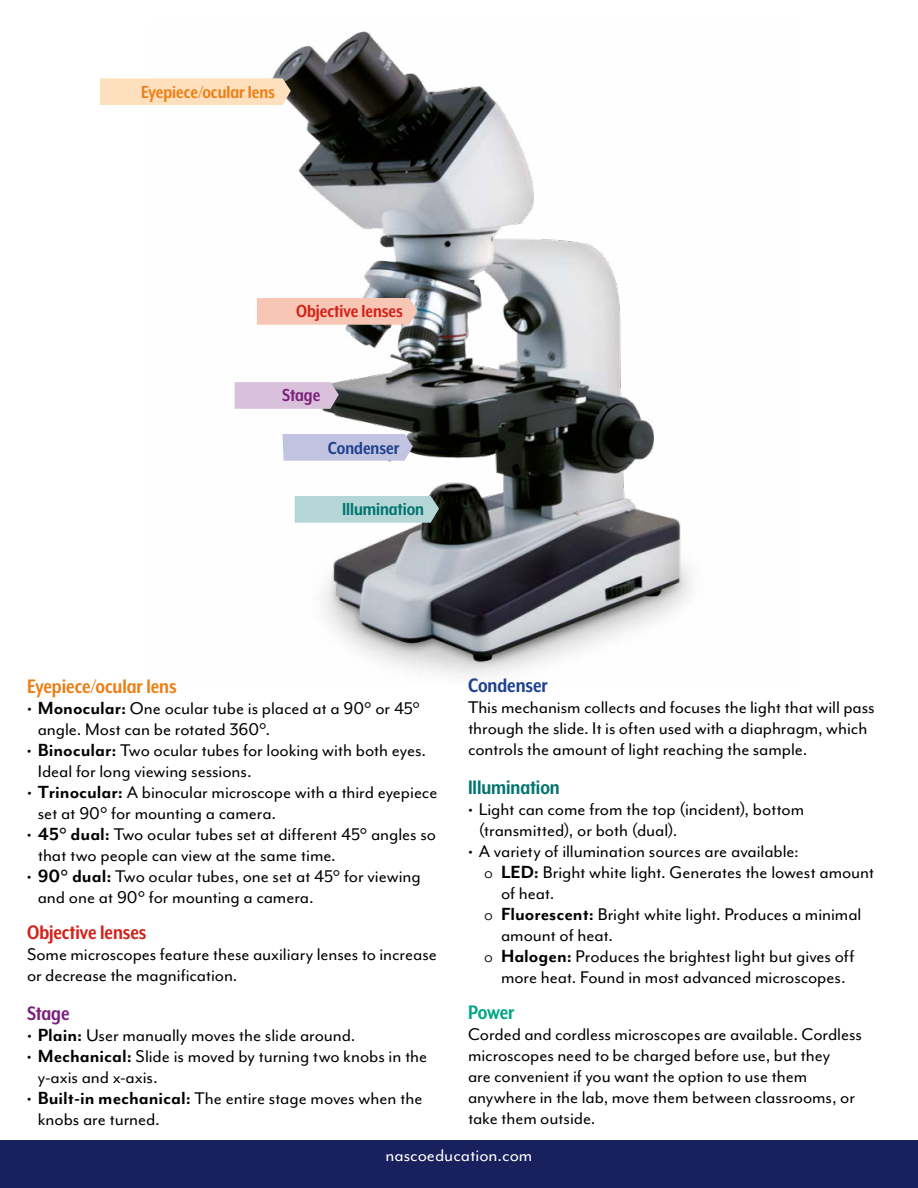
<style>
.page{position:relative;width:918px;height:1188px;background:#fff}
.page>*{position:absolute;margin:0;border:0;box-sizing:border-box;transform-origin:0 0}
.t1{font:700 22.5px "Mr Eaves XL Mod Nar OT";letter-spacing:-.005em;color:#ec8015}
.t2{font:700 22.5px "Mr Eaves XL Mod Nar OT";letter-spacing:-.005em;color:#d2221a}
.t3{font:700 22.5px "Mr Eaves XL Mod Nar OT";letter-spacing:-.005em;color:#00746f}
.t4{font:700 22.5px "Mr Eaves XL Mod Nar OT";letter-spacing:-.005em;color:#1f428d}
.t5{font:700 22.5px "Mr Eaves XL Mod Nar OT";letter-spacing:-.005em;color:#7c217c}
.t6{font:700 22.5px "Mr Eaves XL Mod Nar OT";letter-spacing:-.01em;color:#00a584}
.t7{font:700 20.1px "Mr Eaves XL Mod Nar OT";letter-spacing:-.005em;color:#ec8015}
.t8{font:700 20.1px "Mr Eaves XL Mod Nar OT";letter-spacing:-.005em;color:#d2221a}
.t9{font:700 20.1px "Mr Eaves XL Mod Nar OT";letter-spacing:-.005em;color:#00746f}
.t10{font:700 20.1px "Mr Eaves XL Mod Nar OT";color:#1f428d}
.t11{font:700 20.1px "Mr Eaves XL Mod Nar OT";letter-spacing:-.005em;color:#7c217c}
.t12{font:19.5px/21px "Mr Eaves Mod OT";letter-spacing:-.005em;color:#000}
.t13{font:19.5px "Mr Eaves Mod OT";color:#fff}
.s1{font-weight:700;font-size:20.25px}
.s2{font-style:inherit}
</style>
<div class="page">
<img style="left:234px;top:31px;width:458px;height:645px">
<div style="left:0;top:1140px;width:918px;height:48px;background:#18205d"></div>
<div style="left:100px;top:78px;width:191px;height:27px;background:#fedfbe"></div>
<div style="left:257px;top:298px;width:161px;height:27px;background:#f8c6b4"></div>
<div style="left:295px;top:496px;width:144px;height:27px;background:#b5d6d7"></div>
<svg style="left:235px;top:382px;width:104px;height:27px;background:#d3bdd5"></svg>
<svg style="left:282px;top:434px;width:131px;height:27px;background:#c2c3de"></svg>
<p class="t7" style="left:141px;top:81px;width:135px">Eyepiece/ocular lens</p>
<p class="t8" style="left:296px;top:300px;width:108px">Objective lenses</p>
<p class="t11" style="left:282px;top:384px;width:40px">Stage</p>
<p class="t10" style="left:328px;top:437px;width:73px">Condenser</p>
<p class="t9" style="left:342px;top:499px;width:84px">Illumination</p>
<p class="t1" style="left:27px;top:674px;width:151px">Eyepiece/ocular lens</p>
<p class="t12" style="left:38px;top:697px;width:384px;text-indent:-11px">• <span class="s1">Monocular:</span> One ocular tube is placed at a 90° or 45° angle. Most can be rotated 360°.</p>
<p class="t12" style="left:38px;top:739px;width:390px;text-indent:-11px">• <span class="s1">Binocular:</span> Two ocular tubes for looking with both eyes.<br>Ideal for long viewing sessions.</p>
<p class="t12" style="left:38px;top:781px;width:401px;text-indent:-11px">• <span class="s1">Trinocular:</span> A binocular microscope with a third eyepiece set at 90° for mounting a camera.</p>
<p class="t12" style="left:38px;top:823px;width:400px;text-indent:-11px">• <span class="s1">45° dual:</span> Two ocular tubes set at different 45° angles so that two people can view at the same time.</p>
<p class="t12" style="left:38px;top:865px;width:384px;text-indent:-11px">• <span class="s1">90° dual:</span> Two ocular tubes, one set at 45° for viewing and one at 90° for mounting a camera.</p>
<p class="t2" style="left:27px;top:921px;width:121px">Objective lenses</p>
<p class="t12" style="left:27px;top:944px;width:411px">Some microscopes feature these auxiliary lenses to increase or decrease the magnification.</p>
<p class="t5" style="left:27px;top:1001px;width:44px">Stage</p>
<p class="t12" style="left:27px;top:1024px;width:330px">• <span class="s1">Plain:</span> User manually moves the slide around.</p>
<p class="t12" style="left:38px;top:1045px;width:391px;text-indent:-11px">• <span class="s1">Mechanical:</span> Slide is moved by turning two knobs in the y-axis and x-axis.</p>
<p class="t12" style="left:38px;top:1087px;width:386px;text-indent:-11px">• <span class="s1">Built-in mechanical:</span> The entire stage moves when the knobs are turned.</p>
<p class="t4" style="left:468px;top:673px;width:81px">Condenser</p>
<p class="t12" style="left:468px;top:696px;width:408px">This mechanism collects and focuses the light that will pass through the slide. It is often used with a diaphragm, which controls the amount of light reaching the sample.</p>
<p class="t3" style="left:468px;top:775px;width:93px">Illumination</p>
<p class="t12" style="left:479px;top:799px;width:327px;text-indent:-11px">• Light can come from the top (incident), bottom (transmitted), or both (dual).</p>
<p class="t12" style="left:468px;top:841px;width:332px">• A variety of illumination sources are available:</p>
<p class="t12" style="left:484px;top:862px;width:392px"><span class="s2">o</span> <span class="s1">LED:</span> Bright white light. Generates the lowest amount</p>
<p class="t12" style="left:501px;top:883px;width:55px">of heat.</p>
<p class="t12" style="left:484px;top:904px;width:379px"><span class="s2">o</span> <span class="s1">Fluorescent:</span> Bright white light. Produces a minimal</p>
<p class="t12" style="left:501px;top:925px;width:114px">amount of heat.</p>
<p class="t12" style="left:484px;top:946px;width:372px"><span class="s2">o</span> <span class="s1">Halogen:</span> Produces the brightest light but gives off</p>
<p class="t12" style="left:501px;top:967px;width:346px">more heat. Found in most advanced microscopes.</p>
<p class="t6" style="left:468px;top:1001px;width:48px">Power</p>
<p class="t12" style="left:468px;top:1024px;width:396px">Corded and cordless microscopes are available. Cordless microscopes need to be charged before use, but they<br>are convenient if you want the option to use them anywhere in the lab, move them between classrooms, or take them outside.</p>
<p class="t13" style="left:386px;top:1144px;width:148px">nascoeducation.com</p>
</div>
